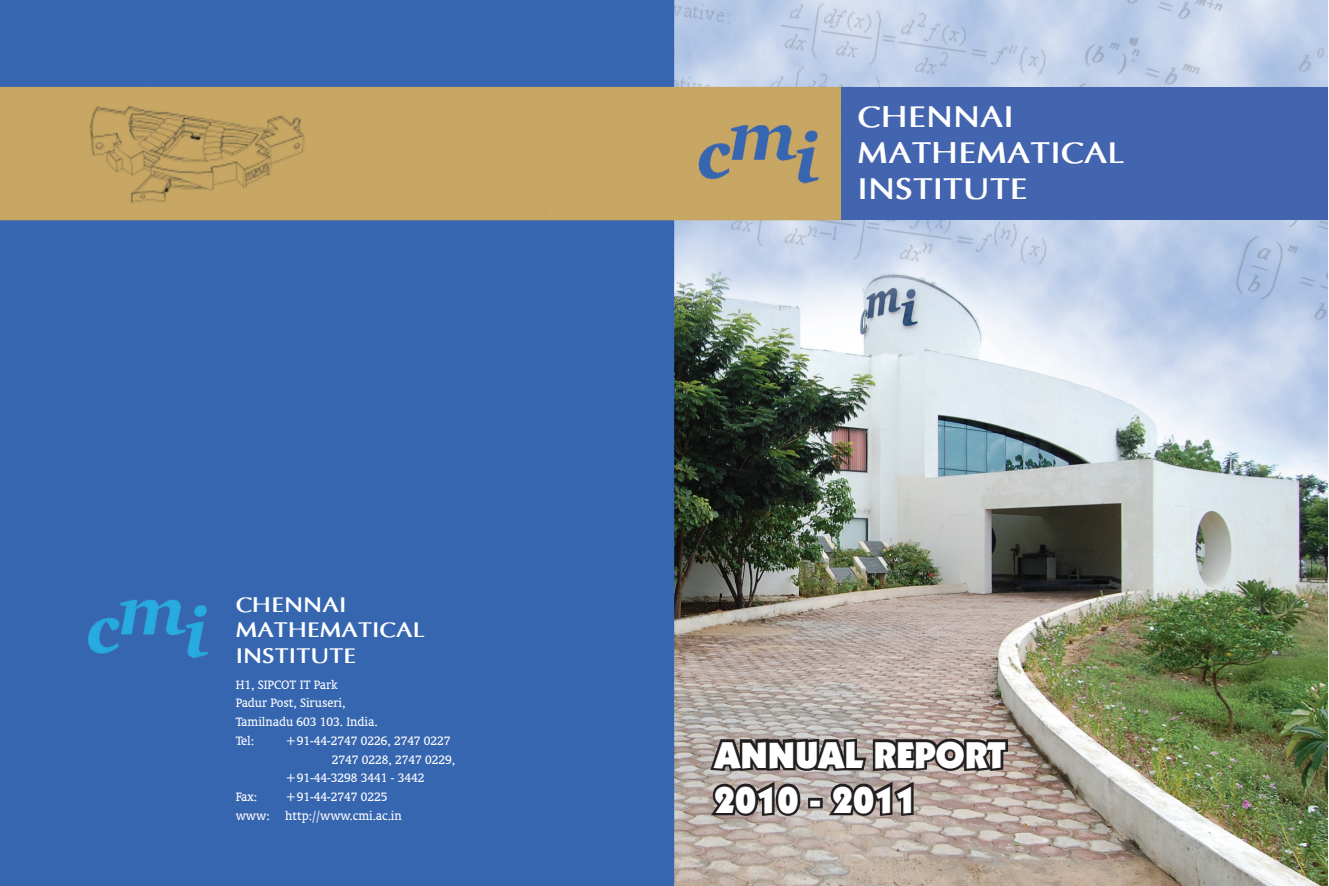
<style>
.page{position:relative;width:1329px;height:886px;background:#fff}
.page>*{position:absolute;margin:0;border:0;box-sizing:border-box;transform-origin:0 0}
.t1{font:900 37.5px/45px "Kabel IT Cby BT";color:#fff}
.t2{font:700 30px/36px "Optima";color:#fff;scale:1.1 1}
.t3{font:700 21.25px/25.5px "Optima";color:#fff;scale:1.1 1}
.t4{font:13.75px/18.8px "Oranda BT";color:#fff}
</style>
<div class="page">
<img style="left:0;top:1px;width:1328px;height:884px">
<svg style="left:706px;top:728px;width:304px;height:91px;background:#827875"></svg>
<div style="left:842px;top:88px;width:486px;height:132px;background:#4364af"></div>
<h3 class="t3" style="left:236px;top:594px;width:174px">CHENNAI<br>MATHEMATICAL<br>INSTITUTE</h3>
<p class="t4" style="left:236px;top:675px;width:143px">H1, SIPCOT IT Park<br>Padur Post, Siruseri,<br>Tamilnadu 603 103. India.<br>Tel:</p>
<p class="t4" style="left:285px;top:731px;width:167px">+91-44-2747 0226, 2747 0227</p>
<p class="t4" style="left:332px;top:750px;width:125px">2747 0228, 2747 0229,</p>
<p class="t4" style="left:285px;top:768px;width:141px">+91-44-3298 3441 - 3442</p>
<p class="t4" style="left:236px;top:787px;width:168px;text-indent:50px">+91-44-2747 0225 www: http://www.cmi.ac.in</p>
<p class="t4" style="left:236px;top:787px;width:23px">Fax:</p>
<h2 class="t2" style="left:857px;top:102px;width:245px">CHENNAI<br>MATHEMATICAL<br>INSTITUTE</h2>
<h1 class="t1" style="left:714px;top:732px;width:293px">ANNUAL REPORT<br>2010 - 2011</h1>
</div>
